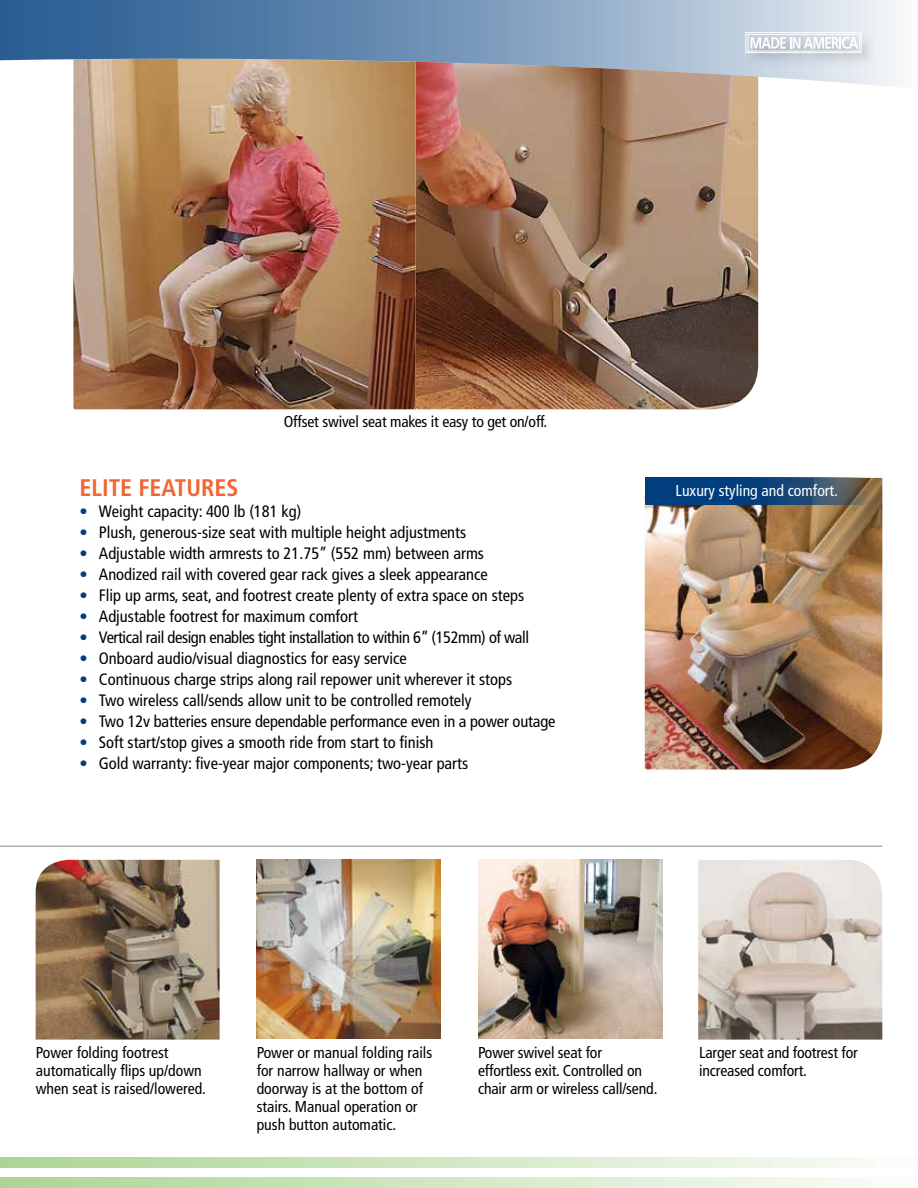
<style>
.page{position:relative;width:918px;height:1188px;background:#fff}
.page>*{position:absolute;margin:0;border:0;box-sizing:border-box;transform-origin:0 0}
.t1{font:700 condensed 24px "Frutiger LT Std";color:#f26531}
.t2{font:condensed 16.5px "Frutiger LT Std";color:#000}
.t3{font:condensed 16.5px "Frutiger LT Std";letter-spacing:-.025em;color:#000}
.t4{font:condensed 15.75px/18px "Frutiger LT Std";color:#000}
.t5{font:condensed 15.75px "Frutiger LT Std";color:#fff}
.s1{color:#003e7e}
</style>
<div class="page">
<img style="left:73px;top:135px;width:343px;height:274px">
<img style="left:416px;top:135px;width:342px;height:274px">
<img style="left:645px;top:478px;width:237px;height:292px">
<svg style="left:0;top:1177px;width:860px;height:11px;background:#d1e7c3"></svg>
<svg style="left:0;top:1157px;width:860px;height:11px;background:#d1e7c3"></svg>
<hr style="left:0;top:846px;width:882px;height:1px;background:#888a8d">
<img style="left:478px;top:859px;width:184px;height:180px">
<img style="left:36px;top:860px;width:184px;height:180px">
<img style="left:257px;top:859px;width:184px;height:180px">
<img style="left:698px;top:860px;width:184px;height:180px">
<svg style="left:645px;top:478px;width:223px;height:27px;background:#1a4774"></svg>
<svg style="left:0;top:0;width:897px;height:135px;background:#a6a4a6"></svg>
<div style="left:744px;top:31px;width:132px;height:37px;background:#000;opacity:.26"></div>
<div style="left:745px;top:32px;width:117px;height:21px;border:1px solid #fff"></div>
<div style="left:748px;top:34px;width:112px;height:17px;border:1px solid #fff"></div>
<svg style="left:751px;top:37px;width:107px;height:12px"></svg>
<p class="t4" style="left:284px;top:413px;width:265px">Offset swivel seat makes it easy to get on/off.</p>
<h1 class="t1" style="left:79px;top:474px;width:161px">ELITE FEATURES</h1>
<p class="t2" style="left:79px;top:502px;width:224px"><span class="s1">•</span> Weight capacity: 400 lb (181 kg)</p>
<p class="t2" style="left:79px;top:523px;width:388px"><span class="s1">•</span> Plush, generous-size seat with multiple height adjustments</p>
<p class="t2" style="left:79px;top:544px;width:406px"><span class="s1">•</span> Adjustable width armrests to 21.75” (552 mm) between arms</p>
<p class="t2" style="left:79px;top:565px;width:410px"><span class="s1">•</span> Anodized rail with covered gear rack gives a sleek appearance</p>
<p class="t2" style="left:79px;top:586px;width:446px"><span class="s1">•</span> Flip up arms, seat, and footrest create plenty of extra space on steps</p>
<p class="t2" style="left:79px;top:607px;width:280px"><span class="s1">•</span> Adjustable footrest for maximum comfort</p>
<p class="t3" style="left:79px;top:628px;width:451px"><span class="s1">•</span> Vertical rail design enables tight installation to within 6” (152mm) of wall</p>
<p class="t2" style="left:79px;top:649px;width:329px"><span class="s1">•</span> Onboard audio/visual diagnostics for easy service</p>
<p class="t2" style="left:79px;top:670px;width:434px"><span class="s1">•</span> Continuous charge strips along rail repower unit wherever it stops</p>
<p class="t2" style="left:79px;top:691px;width:394px"><span class="s1">•</span> Two wireless call/sends allow unit to be controlled remotely</p>
<p class="t2" style="left:79px;top:712px;width:478px"><span class="s1">•</span> Two 12v batteries ensure dependable performance even in a power outage</p>
<p class="t2" style="left:79px;top:733px;width:356px"><span class="s1">•</span> Soft start/stop gives a smooth ride from start to finish</p>
<p class="t2" style="left:79px;top:754px;width:390px"><span class="s1">•</span> Gold warranty: five-year major components; two-year parts</p>
<p class="t5" style="left:676px;top:482px;width:164px">Luxury styling and comfort.</p>
<p class="t4" style="left:36px;top:1044px;width:172px">Power folding footrest automatically flips up/down when seat is raised/lowered.</p>
<p class="t4" style="left:478px;top:1044px;width:181px">Power swivel seat for effortless exit. Controlled on chair arm or wireless call/send.</p>
<p class="t4" style="left:699px;top:1044px;width:160px">Larger seat and footrest for increased comfort.</p>
<p class="t4" style="left:257px;top:1044px;width:177px">Power or manual folding rails for narrow hallway or when doorway is at the bottom of stairs. Manual operation or push button automatic.</p>
</div>
